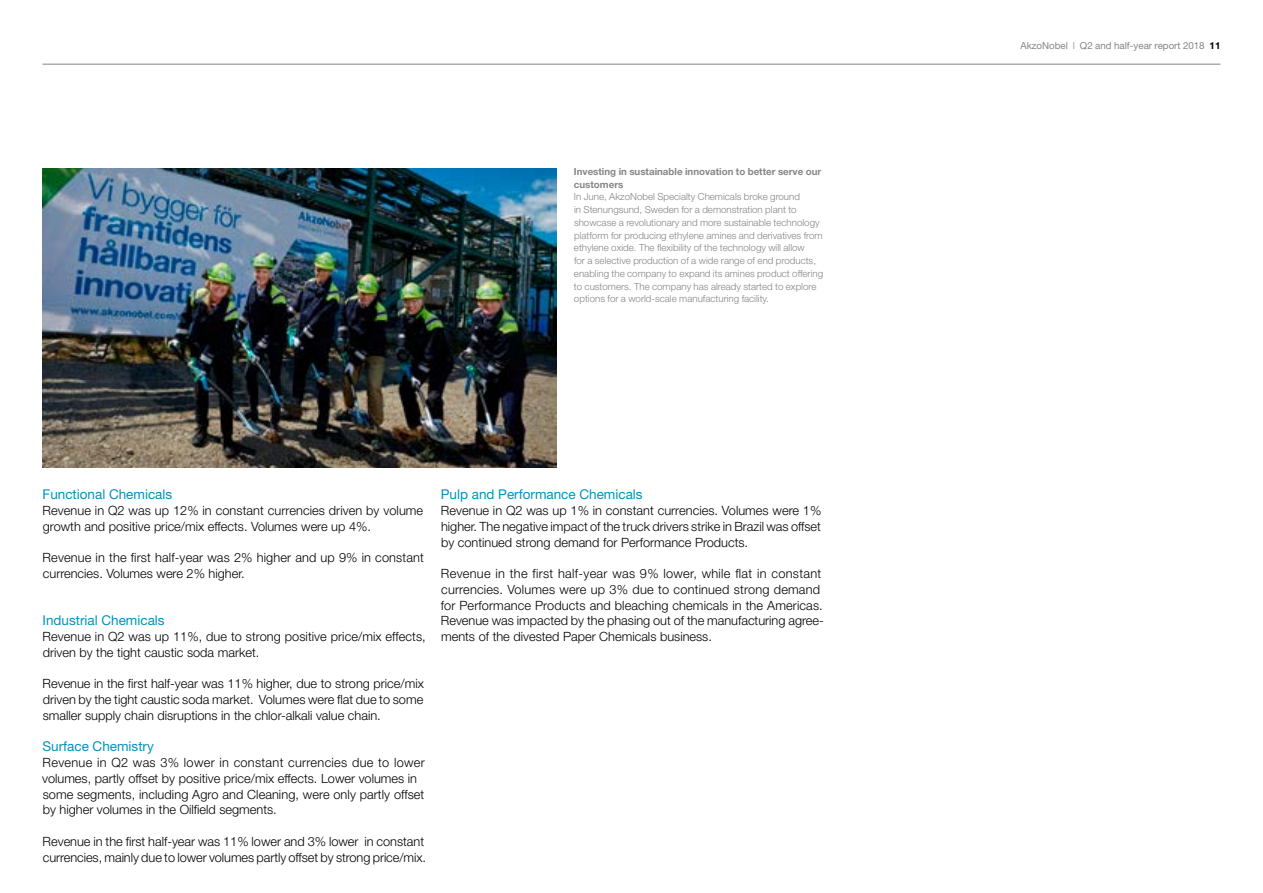
<style>
.page{position:relative;width:1263px;height:893px;background:#fff}
.page>*{position:absolute;margin:0;border:0;box-sizing:border-box;transform-origin:0 0}
.t1{font:13.5px "Helvetica Neue LT Std";color:#0093bd}
.t2{font:300 12.75px/15.8px "Helvetica Neue LT Std";color:#000}
.t3{font:300 9.75px/12.8px "Helvetica Neue LT Std";color:#878686}
.t4{font:700 9.75px/12.8px "Helvetica Neue LT Std";color:#878686}
.t5{font:9.75px "Helvetica Neue LT Std";color:#878686}
.s1{font-weight:300}
.s2{font-weight:700;color:#000}
</style>
<div class="page">
<hr style="left:43px;top:64px;width:1177px;height:1px;background:#878686">
<img style="left:43px;top:169px;width:514px;height:299px">
<p class="t4" style="left:574px;top:165px;width:249px">Investing in sustainable innovation to better serve our customers</p>
<p class="t3" style="left:574px;top:190px;width:251px">In June, AkzoNobel Specialty Chemicals broke ground<br>in Stenungsund, Sweden for a demonstration plant to showcase a revolutionary and more sustainable technology platform for producing ethylene amines and derivatives from ethylene oxide. The flexibility of the technology will allow<br>for a selective production of a wide range of end products, enabling the company to expand its amines product offering to customers. The company has already started to explore options for a world-scale manufacturing facility.</p>
<p class="t1" style="left:43px;top:486px;width:131px">Functional Chemicals</p>
<p class="t2" style="left:43px;top:502px;width:382px">Revenue in Q2 was up 12% in constant currencies driven by volume growth and positive price/mix effects. Volumes were up 4%.</p>
<p class="t2" style="left:43px;top:550px;width:383px">Revenue in the first half-year was 2% higher and up 9% in constant currencies. Volumes were 2% higher.</p>
<p class="t1" style="left:43px;top:612px;width:124px">Industrial Chemicals</p>
<p class="t2" style="left:43px;top:628px;width:385px">Revenue in Q2 was up 11%, due to strong positive price/mix effects, driven by the tight caustic soda market.</p>
<p class="t2" style="left:43px;top:676px;width:383px;text-align:justify">Revenue in the first half-year was 11% higher, due to strong price/mix driven by the tight caustic soda market. Volumes were flat due to some smaller supply chain disruptions in the chlor-alkali value chain.</p>
<p class="t1" style="left:42px;top:738px;width:113px">Surface Chemistry</p>
<p class="t2" style="left:42px;top:754px;width:384px">Revenue in Q2 was 3% lower in constant currencies due to lower volumes, partly offset by positive price/mix effects. Lower volumes in some segments, including Agro and Cleaning, were only partly offset by higher volumes in the Oilfield segments.</p>
<p class="t2" style="left:43px;top:833px;width:385px">Revenue in the first half-year was 11% lower and 3% lower in constant currencies, mainly due to lower volumes partly offset by strong price/mix.</p>
<p class="t1" style="left:441px;top:486px;width:203px">Pulp and Performance Chemicals</p>
<p class="t2" style="left:441px;top:502px;width:382px;text-align:justify">Revenue in Q2 was up 1% in constant currencies. Volumes were 1% higher. The negative impact of the truck drivers strike in Brazil was offset by continued strong demand for Performance Products.</p>
<p class="t2" style="left:441px;top:565px;width:385px">Revenue in the first half-year was 9% lower, while flat in constant currencies. Volumes were up 3% due to continued strong demand for Performance Products and bleaching chemicals in the Americas.<br>Revenue was impacted by the phasing out of the manufacturing agree&shy;ments of the divested Paper Chemicals business.</p>
<p class="t5" style="left:1020px;top:40px;width:201px">AkzoNobel <span class="s1">I</span> Q2 and half-year report 2018 <span class="s2">11</span></p>
</div>
